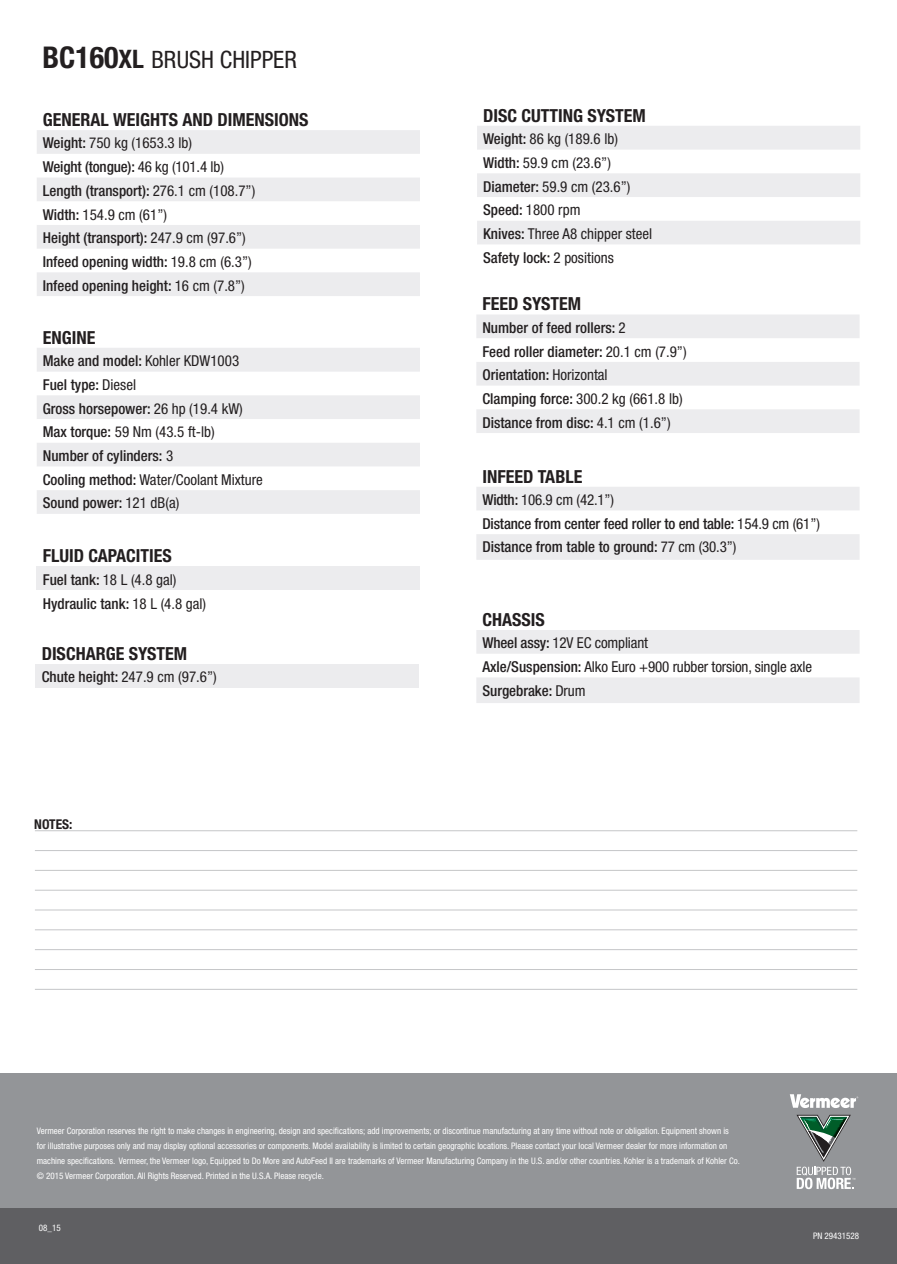
<style>
.page{position:relative;width:897px;height:1264px;background:#fff}
.page>*{position:absolute;margin:0;border:0;box-sizing:border-box;transform-origin:0 0}
.t1{font:condensed 24px "Helvetica Neue";color:#231f20}
.t2{font:700 condensed 18px "Helvetica Neue";color:#231f20}
.t3{font:500 condensed 15px "Helvetica Neue";color:#231f20}
.t4{font:condensed 15px "Helvetica Neue";color:#231f20}
.t5{font:700 condensed 13.5px "Helvetica Neue";color:#231f20}
.t6{font:condensed 9px/15px "Helvetica Neue";color:#fff}
.s1{font-weight:700;font-size:30px}
.s2{font-weight:700;font-size:25.5px}
.s3{font-weight:500}
.s4{font-weight:400}
</style>
<div class="page">
<svg style="left:37px;top:130px;width:383px;height:166px;fill:#ececee"></svg>
<svg style="left:37px;top:348px;width:383px;height:166px;fill:#ececee"></svg>
<svg style="left:476px;top:487px;width:383px;height:73px"></svg>
<div style="left:37px;top:566px;width:383px;height:24px;background:#ececee"></div>
<svg style="left:476px;top:315px;width:383px;height:118px;fill:#ececee"></svg>
<svg style="left:476px;top:630px;width:383px;height:73px"></svg>
<div style="left:36px;top:664px;width:383px;height:23px;background:#ececee"></div>
<svg style="left:477px;top:126px;width:383px;height:118px"></svg>
<div style="left:0;top:1073px;width:896px;height:150px;background:#939598"></div>
<svg style="left:796px;top:1114px;width:59px;height:75px"></svg>
<svg style="left:790px;top:1094px;width:68px;height:14px"></svg>
<div style="left:0;top:1208px;width:896px;height:56px;background:#5f5f62"></div>
<hr style="left:35px;top:830px;width:822px;height:1px;background:#c5c6c8">
<hr style="left:35px;top:850px;width:822px;height:1px;background:#c5c6c8">
<hr style="left:35px;top:870px;width:822px;height:1px;background:#c5c6c8">
<hr style="left:35px;top:890px;width:822px;height:1px;background:#c5c6c8">
<hr style="left:35px;top:909px;width:822px;height:1px;background:#c5c6c8">
<hr style="left:35px;top:929px;width:822px;height:1px;background:#c5c6c8">
<hr style="left:35px;top:949px;width:822px;height:1px;background:#c5c6c8">
<hr style="left:35px;top:969px;width:822px;height:1px;background:#c5c6c8">
<hr style="left:35px;top:989px;width:822px;height:1px;background:#c5c6c8">
<p class="t1" style="left:43px;top:46px;width:256px"><span class="s1">BC160</span><span class="s2">XL</span> BRUSH CHIPPER</p>
<p class="t2" style="left:43px;top:109px;width:267px">GENERAL WEIGHTS AND DIMENSIONS</p>
<p class="t4" style="left:43px;top:134px;width:151px"><span class="s3">Weight:</span> 750 kg (1653.3 lb)</p>
<p class="t3" style="left:43px;top:158px;width:183px">Weight (tongue): <span class="s4">46 kg (101.4 lb)</span></p>
<p class="t3" style="left:43px;top:182px;width:214px">Length (transport): <span class="s4">276.1 cm (108.7”)</span></p>
<p class="t4" style="left:43px;top:205px;width:126px"><span class="s3">Width:</span> 154.9 cm (61”)</p>
<p class="t3" style="left:43px;top:229px;width:204px">Height (transport): <span class="s4">247.9 cm (97.6”)</span></p>
<p class="t3" style="left:43px;top:253px;width:210px">Infeed opening width: <span class="s4">19.8 cm (6.3”)</span></p>
<p class="t3" style="left:43px;top:276px;width:203px">Infeed opening height: <span class="s4">16 cm (7.8”)</span></p>
<p class="t2" style="left:43px;top:326px;width:54px">ENGINE</p>
<p class="t3" style="left:43px;top:352px;width:198px">Make and model: <span class="s4">Kohler KDW1003</span></p>
<p class="t3" style="left:43px;top:376px;width:95px">Fuel type: <span class="s4">Diesel</span></p>
<p class="t3" style="left:43px;top:399px;width:201px">Gross horsepower: <span class="s4">26 hp (19.4 kW)</span></p>
<p class="t4" style="left:43px;top:423px;width:173px"><span class="s3">Max torque:</span> 59 Nm (43.5 ft-lb)</p>
<p class="t3" style="left:43px;top:447px;width:132px">Number of cylinders: <span class="s4">3</span></p>
<p class="t4" style="left:43px;top:471px;width:222px"><span class="s3">Cooling method:</span> Water/Coolant Mixture</p>
<p class="t3" style="left:43px;top:494px;width:138px">Sound power: <span class="s4">121 dB(a)</span></p>
<p class="t2" style="left:43px;top:545px;width:130px">FLUID CAPACITIES</p>
<p class="t4" style="left:43px;top:571px;width:135px"><span class="s3">Fuel tank:</span> 18 L (4.8 gal)</p>
<p class="t3" style="left:43px;top:594px;width:165px">Hydraulic tank: <span class="s4">18 L (4.8 gal)</span></p>
<p class="t2" style="left:42px;top:642px;width:147px">DISCHARGE SYSTEM</p>
<p class="t4" style="left:42px;top:668px;width:177px"><span class="s3">Chute height:</span> 247.9 cm (97.6”)</p>
<p class="t5" style="left:34px;top:816px;width:40px">NOTES:</p>
<p class="t2" style="left:483px;top:104px;width:164px">DISC CUTTING SYSTEM</p>
<p class="t4" style="left:483px;top:130px;width:136px"><span class="s3">Weight:</span> 86 kg (189.6 lb)</p>
<p class="t4" style="left:483px;top:154px;width:129px"><span class="s3">Width:</span> 59.9 cm (23.6”)</p>
<p class="t4" style="left:483px;top:178px;width:149px"><span class="s3">Diameter:</span> 59.9 cm (23.6”)</p>
<p class="t4" style="left:483px;top:201px;width:99px"><span class="s3">Speed:</span> 1800 rpm</p>
<p class="t4" style="left:483px;top:225px;width:171px"><span class="s3">Knives:</span> Three A8 chipper steel</p>
<p class="t3" style="left:483px;top:248px;width:132px">Safety lock: <span class="s4">2 positions</span></p>
<p class="t2" style="left:482px;top:293px;width:100px">FEED SYSTEM</p>
<p class="t3" style="left:482px;top:318px;width:145px">Number of feed rollers: <span class="s4">2</span></p>
<p class="t3" style="left:482px;top:342px;width:206px">Feed roller diameter: <span class="s4">20.1 cm (7.9”)</span></p>
<p class="t3" style="left:482px;top:366px;width:127px">Orientation: <span class="s4">Horizontal</span></p>
<p class="t4" style="left:482px;top:390px;width:202px"><span class="s3">Clamping force:</span> 300.2 kg (661.8 lb)</p>
<p class="t3" style="left:482px;top:413px;width:190px">Distance from disc: <span class="s4">4.1 cm (1.6”)</span></p>
<p class="t2" style="left:482px;top:465px;width:101px">INFEED TABLE</p>
<p class="t4" style="left:482px;top:491px;width:133px"><span class="s3">Width:</span> 106.9 cm (42.1”)</p>
<p class="t3" style="left:482px;top:514px;width:339px">Distance from center feed roller to end table: <span class="s4">154.9 cm (61”)</span></p>
<p class="t3" style="left:482px;top:538px;width:255px">Distance from table to ground: <span class="s4">77 cm (30.3”)</span></p>
<p class="t2" style="left:482px;top:608px;width:64px">CHASSIS</p>
<p class="t4" style="left:482px;top:634px;width:167px"><span class="s3">Wheel assy:</span> 12V EC compliant</p>
<p class="t4" style="left:482px;top:658px;width:331px"><span class="s3">Axle/Suspension:</span> Alko Euro +900 rubber torsion, single axle</p>
<p class="t3" style="left:482px;top:681px;width:105px">Surgebrake: <span class="s4">Drum</span></p>
<p class="t6" style="left:37px;top:1122px;width:704px">Vermeer Corporation reserves the right to make changes in engineering, design and specifications; add improvements; or discontinue manufacturing at any time without note or obligation. Equipment shown is for illustrative purposes only and may display optional accessories or components. Model availability is limited to certain geographic locations. Please contact your local Vermeer dealer for more information on machine specifications. Vermeer, the Vermeer logo, Equipped to Do More and AutoFeed II are trademarks of Vermeer Manufacturing Company in the U.S. and/or other countries. Kohler is a trademark of Kohler Co. © 2015 Vermeer Corporation. All Rights Reserved. Printed in the U.S.A. Please recycle.</p>
<p class="t6" style="left:39px;top:1219px;width:23px">08_15</p>
<p class="t6" style="left:813px;top:1227px;width:48px">PN 29431528</p>
</div>
